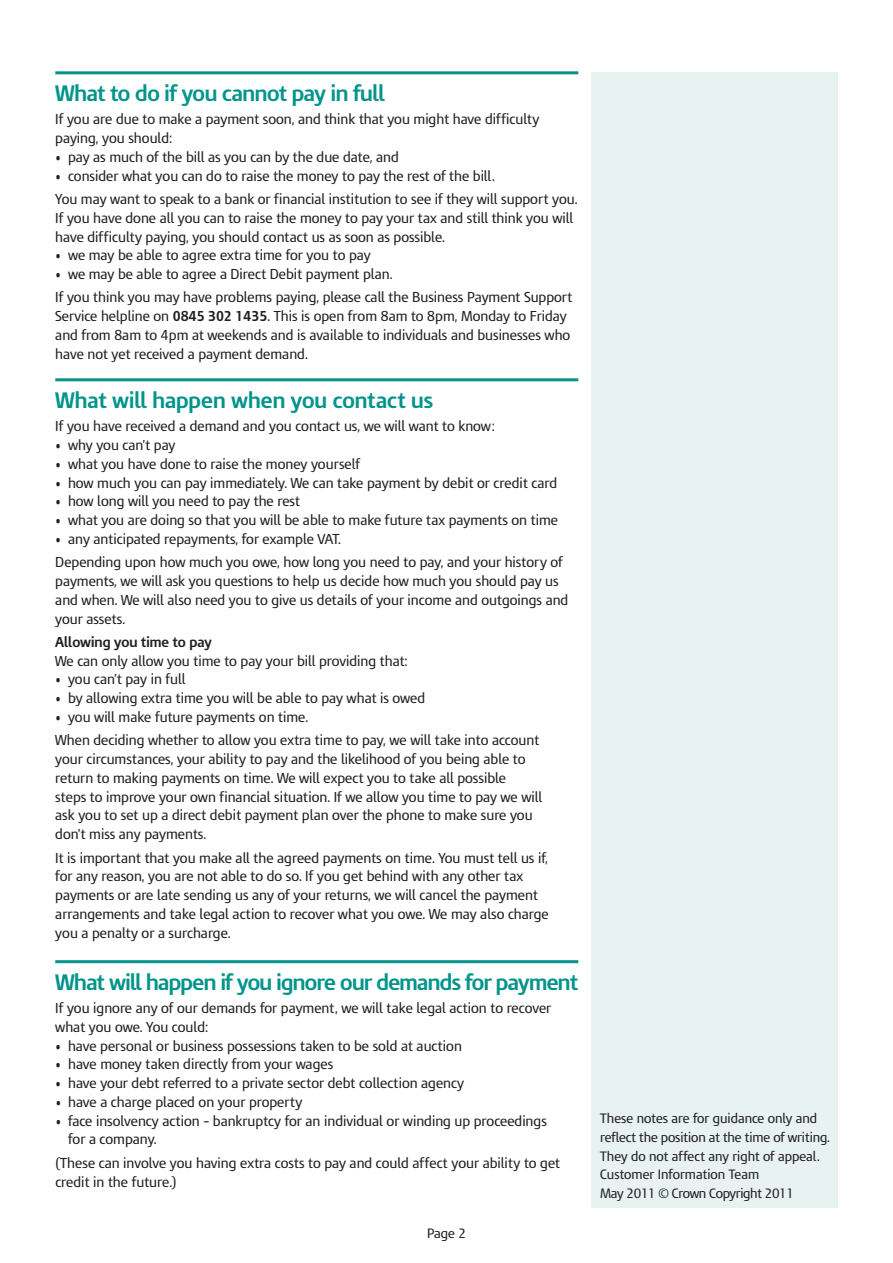
<style>
.page{position:relative;width:893px;height:1263px;background:#fff}
.page>*{position:absolute;margin:0;border:0;box-sizing:border-box;transform-origin:0 0}
.t1{font:700 21px "IR Modena";letter-spacing:-.02em;color:#00948b}
.t2{font:700 21px "IR Modena";color:#00948b}
.t3{font:13.5px/18.8px "IR Modena";color:#231f20}
.t4{font:700 13.5px "IR Modena";color:#231f20}
.t5{font:12.75px/18.8px "IR Modena";color:#231f20}
.s1{font-weight:700}
</style>
<div class="page">
<div style="left:592px;top:72px;width:246px;height:1136px;background:#e7f2f1"></div>
<hr style="left:55px;top:71px;width:523px;height:3px;background:#00948b">
<hr style="left:55px;top:378px;width:523px;height:3px;background:#00948b">
<hr style="left:55px;top:960px;width:523px;height:3px;background:#00948b">
<h1 class="t1" style="left:55px;top:85px;width:331px">What to do if you cannot pay in full</h1>
<p class="t3" style="left:55px;top:111px;width:486px">If you are due to make a payment soon, and think that you might have difficulty paying, you should:</p>
<p class="t3" style="left:55px;top:149px;width:345px">• pay as much of the bill as you can by the due date, and</p>
<p class="t3" style="left:55px;top:165px;width:524px;line-height:23.4px">• consider what you can do to raise the money to pay the rest of the bill.<br>You may want to speak to a bank or financial institution to see if they will support you.</p>
<p class="t3" style="left:55px;top:210px;width:519px">If you have done all you can to raise the money to pay your tax and still think you will have difficulty paying, you should contact us as soon as possible.</p>
<p class="t3" style="left:55px;top:247px;width:317px">• we may be able to agree extra time for you to pay</p>
<p class="t3" style="left:55px;top:264px;width:519px;line-height:23.4px">• we may be able to agree a Direct Debit payment plan.<br>If you think you may have problems paying, please call the Business Payment Support</p>
<p class="t3" style="left:55px;top:308px;width:517px">Service helpline on <span class="s1">0845 302 1435</span>. This is open from 8am to 8pm, Monday to Friday and from 8am to 4pm at weekends and is available to individuals and businesses who have not yet received a payment demand.</p>
<h1 class="t2" style="left:55px;top:392px;width:379px">What will happen when you contact us</h1>
<p class="t3" style="left:55px;top:418px;width:441px">If you have received a demand and you contact us, we will want to know:</p>
<p class="t3" style="left:55px;top:437px;width:122px">• why you can’t pay</p>
<p class="t3" style="left:55px;top:456px;width:306px">• what you have done to raise the money yourself</p>
<p class="t3" style="left:55px;top:474px;width:503px">• how much you can pay immediately. We can take payment by debit or credit card</p>
<p class="t3" style="left:55px;top:493px;width:246px">• how long will you need to pay the rest</p>
<p class="t3" style="left:55px;top:512px;width:504px">• what you are doing so that you will be able to make future tax payments on time</p>
<p class="t3" style="left:55px;top:528px;width:509px;line-height:23.4px">• any anticipated repayments, for example VAT.<br>Depending upon how much you owe, how long you need to pay, and your history of</p>
<p class="t3" style="left:55px;top:573px;width:515px">payments, we will ask you questions to help us decide how much you should pay us and when. We will also need you to give us details of your income and outgoings and your assets.</p>
<p class="t4" style="left:55px;top:637px;width:158px">Allowing you time to pay</p>
<p class="t3" style="left:55px;top:653px;width:354px">We can only allow you time to pay your bill providing that:</p>
<p class="t3" style="left:55px;top:671px;width:132px">• you can’t pay in full</p>
<p class="t3" style="left:55px;top:690px;width:371px">• by allowing extra time you will be able to pay what is owed</p>
<p class="t3" style="left:55px;top:707px;width:486px;line-height:23.4px">• you will make future payments on time.<br>When deciding whether to allow you extra time to pay, we will take into account</p>
<p class="t3" style="left:55px;top:751px;width:488px">your circumstances, your ability to pay and the likelihood of you being able to return to making payments on time. We will expect you to take all possible<br>steps to improve your own financial situation. If we allow you time to pay we will ask you to set up a direct debit payment plan over the phone to make sure you don’t miss any payments.</p>
<p class="t3" style="left:55px;top:849px;width:495px">It is important that you make all the agreed payments on time. You must tell us if, for any reason, you are not able to do so. If you get behind with any other tax payments or are late sending us any of your returns, we will cancel the payment arrangements and take legal action to recover what you owe. We may also charge you a penalty or a surcharge.</p>
<h1 class="t1" style="left:55px;top:974px;width:524px">What will happen if you ignore our demands for payment</h1>
<p class="t3" style="left:55px;top:1000px;width:497px">If you ignore any of our demands for payment, we will take legal action to recover what you owe. You could:</p>
<p class="t3" style="left:55px;top:1038px;width:408px">• have personal or business possessions taken to be sold at auction</p>
<p class="t3" style="left:55px;top:1056px;width:279px">• have money taken directly from your wages</p>
<p class="t3" style="left:55px;top:1075px;width:410px">• have your debt referred to a private sector debt collection agency</p>
<p class="t3" style="left:55px;top:1094px;width:249px">• have a charge placed on your property</p>
<p class="t3" style="left:68px;top:1113px;width:480px;text-indent:-13px">• face insolvency action – bankruptcy for an individual or winding up proceedings for a company.</p>
<p class="t3" style="left:55px;top:1155px;width:506px">(These can involve you having extra costs to pay and could affect your ability to get credit in the future.)</p>
<p class="t5" style="left:427px;top:1225px;width:40px">Page 2</p>
<p class="t5" style="left:600px;top:1110px;width:231px">These notes are for guidance only and reflect the position at the time of writing.<br>They do not affect any right of appeal.<br>Customer Information Team<br>May 2011 © Crown Copyright 2011</p>
</div>
